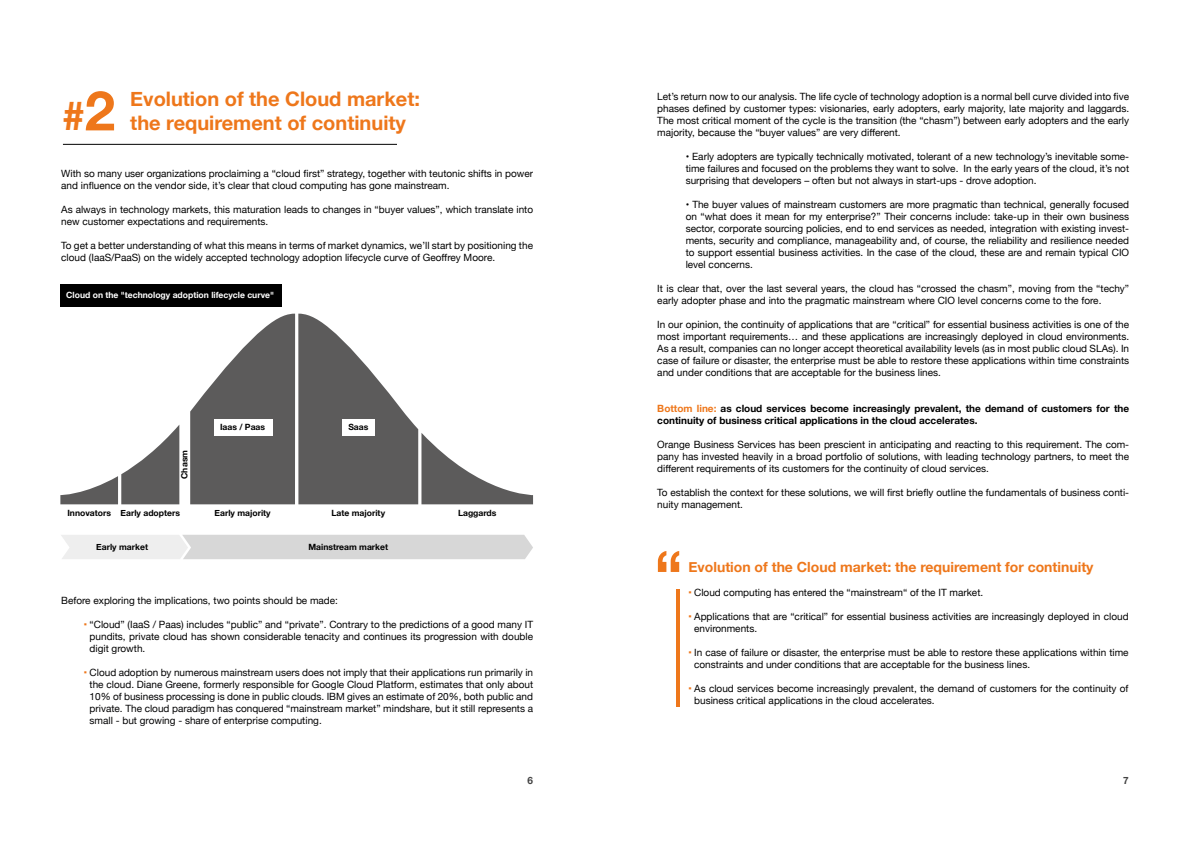
<style>
.page{position:relative;width:1191px;height:842px;background:#fff}
.page>*{position:absolute;margin:0;border:0;box-sizing:border-box;transform-origin:0 0}
.t1{font:700 40px "Helvetica Neue";color:#ee771b}
.t2{font:700 20px/24px "Helvetica Neue";color:#ee771b}
.t3{font:700 14px "Helvetica Neue";color:#ee771b}
.t4{font:10px/12px "Helvetica Neue";color:#000}
.t5{font:10px/12px "Helvetica Neue";color:#020203;text-align:justify}
.t6{font:700 10px/12px "Helvetica Neue";color:#000}
.t7{font:700 10px "Helvetica Neue";color:#424242}
.t8{font:700 8.6px "Helvetica Neue";color:#000}
.t9{font:700 8.6px "Helvetica Neue";color:#fff}
.s1{font-size:55px}
.s2{color:#ee771b}
.s3{font-family:"Arial";font-weight:900;color:#ee771b}
.s4{color:#020203}
</style>
<div class="page">
<hr style="left:63px;top:144px;width:334px;height:1px;background:#000">
<svg style="left:658px;top:551px;width:21px;height:21px"></svg>
<svg style="left:60px;top:425px;width:119px;height:79px"></svg>
<svg style="left:190px;top:314px;width:343px;height:190px"></svg>
<div style="left:60px;top:284px;width:222px;height:23px;background:#000"></div>
<div style="left:214px;top:419px;width:58px;height:17px;background:#fff"></div>
<div style="left:342px;top:419px;width:32px;height:17px;background:#fff"></div>
<svg style="left:61px;top:535px;width:472px;height:24px;background:#ddd"></svg>
<hr style="left:676px;top:589px;width:3px;height:118px;background:#ee771b">
<h1 class="t1" style="left:62px;top:85px;width:54px">#<span class="s1">2</span></h1>
<h2 class="t2" style="left:130px;top:87px;width:291px">Evolution of the Cloud market: the requirement of continuity</h2>
<p class="t4" style="left:657px;top:91px;width:473px;text-align:justify">Let’s return now to our analysis. The life cycle of technology adoption is a normal bell curve divided into five phases defined by customer types: visionaries, early adopters, early majority, late majority and laggards.<br>The most critical moment of the cycle is the transition (the “chasm”) between early adopters and the early majority, because the “buyer values” are very different.</p>
<p class="t4" style="left:685px;top:151px;width:445px;text-align:justify">• Early adopters are typically technically motivated, tolerant of a new technology’s inevitable some&shy;time failures and focused on the problems they want to solve. In the early years of the cloud, it’s not surprising that developers – often but not always in start-ups - drove adoption.</p>
<p class="t4" style="left:685px;top:199px;width:445px;text-align:justify">• The buyer values of mainstream customers are more pragmatic than technical, generally focused on “what does it mean for my enterprise?” Their concerns include: take-up in their own business sector, corporate sourcing policies, end to end services as needed, integration with existing invest&shy;ments, security and compliance, manageability and, of course, the reliability and resilience needed to support essential business activities. In the case of the cloud, these are and remain typical CIO level concerns.</p>
<p class="t4" style="left:657px;top:283px;width:473px">It is clear that, over the last several years, the cloud has “crossed the chasm”, moving from the “techy” early adopter phase and into the pragmatic mainstream where CIO level concerns come to the fore.</p>
<p class="t4" style="left:657px;top:319px;width:473px;text-align:justify">In our opinion, the continuity of applications that are “critical” for essential business activities is one of the most important requirements… and these applications are increasingly deployed in cloud environments.<br>As a result, companies can no longer accept theoretical availability levels (as in most public cloud SLAs). In case of failure or disaster, the enterprise must be able to restore these applications within time constraints and under conditions that are acceptable for the business lines.</p>
<p class="t6" style="left:657px;top:402px;width:473px"><span class="s2">Bottom line:</span> as cloud services become increasingly prevalent, the demand of customers for the continuity of business critical applications in the cloud accelerates.</p>
<p class="t4" style="left:657px;top:439px;width:473px;text-align:justify">Orange Business Services has been prescient in anticipating and reacting to this requirement. The com&shy;pany has invested heavily in a broad portfolio of solutions, with leading technology partners, to meet the different requirements of its customers for the continuity of cloud services.</p>
<p class="t4" style="left:657px;top:487px;width:473px">To establish the context for these solutions, we will first briefly outline the fundamentals of business conti&shy;nuity management.</p>
<p class="t4" style="left:61px;top:168px;width:473px">With so many user organizations proclaiming a “cloud first” strategy, together with teutonic shifts in power and influence on the vendor side, it’s clear that cloud computing has gone mainstream.</p>
<p class="t4" style="left:61px;top:204px;width:473px">As always in technology markets, this maturation leads to changes in “buyer values”, which translate into new customer expectations and requirements.</p>
<p class="t4" style="left:61px;top:240px;width:473px">To get a better understanding of what this means in terms of market dynamics, we’ll start by positioning the cloud (IaaS/PaaS) on the widely accepted technology adoption lifecycle curve of Geoffrey Moore.</p>
<p class="t9" style="left:66px;top:288px;width:209px">Cloud on the "technology adoption lifecycle curve"</p>
<p class="t8" style="left:220px;top:421px;width:47px">Iaas / Paas</p>
<p class="t8" style="left:348px;top:421px;width:22px">Saas</p>
<p class="t8" style="left:177px;top:479px;width:30px;rotate:-90deg">Chasm</p>
<p class="t8" style="left:67px;top:507px;width:114px">Innovators Early adopters</p>
<p class="t8" style="left:214px;top:507px;width:58px">Early majority</p>
<p class="t8" style="left:331px;top:507px;width:55px">Late majority</p>
<p class="t8" style="left:458px;top:507px;width:40px">Laggards</p>
<p class="t8" style="left:96px;top:540px;width:53px">Early market</p>
<p class="t8" style="left:308px;top:540px;width:81px">Mainstream market</p>
<p class="t4" style="left:61px;top:595px;width:278px">Before exploring the implications, two points should be made:</p>
<p class="t4" style="left:90px;top:619px;width:445px;text-align:justify;text-indent:-6px"><span class="s3">∙</span> <span class="s4">“</span>Cloud<span class="s4">”</span> (IaaS / Paas) includes <span class="s4">“</span>public<span class="s4">”</span> and <span class="s4">“</span>private<span class="s4">”</span>. Contrary to the predictions of a good many IT pundits, private cloud has shown considerable tenacity and continues its progression with double digit growth.</p>
<p class="t5" style="left:90px;top:667px;width:445px;text-indent:-6px"><span class="s3">∙</span> Cloud adoption by numerous mainstream users does not imply that their applications run primarily in the cloud. Diane Greene, formerly responsible for Google Cloud Platform, estimates that only about 10% of business processing is done in public clouds. IBM gives an estimate of 20%, both public and private. The cloud paradigm has conquered “mainstream market” mindshare, but it still represents a small - but growing - share of enterprise computing.</p>
<h3 class="t3" style="left:688px;top:556px;width:406px">Evolution of the Cloud market: the requirement for continuity</h3>
<p class="t4" style="left:688px;top:587px;width:296px"><span class="s3">∙</span> Cloud computing has entered the “mainstream“ of the IT market.</p>
<p class="t4" style="left:694px;top:611px;width:436px;text-indent:-6px"><span class="s3">∙</span> Applications that are “critical” for essential business activities are increasingly deployed in cloud environments.</p>
<p class="t4" style="left:694px;top:647px;width:436px;text-indent:-6px"><span class="s3">∙</span> In case of failure or disaster, the enterprise must be able to restore these applications within time constraints and under conditions that are acceptable for the business lines.</p>
<p class="t4" style="left:694px;top:683px;width:436px;text-indent:-6px"><span class="s3">∙</span> As cloud services become increasingly prevalent, the demand of customers for the continuity of business critical applications in the cloud accelerates.</p>
<p class="t7" style="left:527px;top:772px;width:7px">6</p>
<p class="t7" style="left:1123px;top:772px;width:7px">7</p>
</div>
